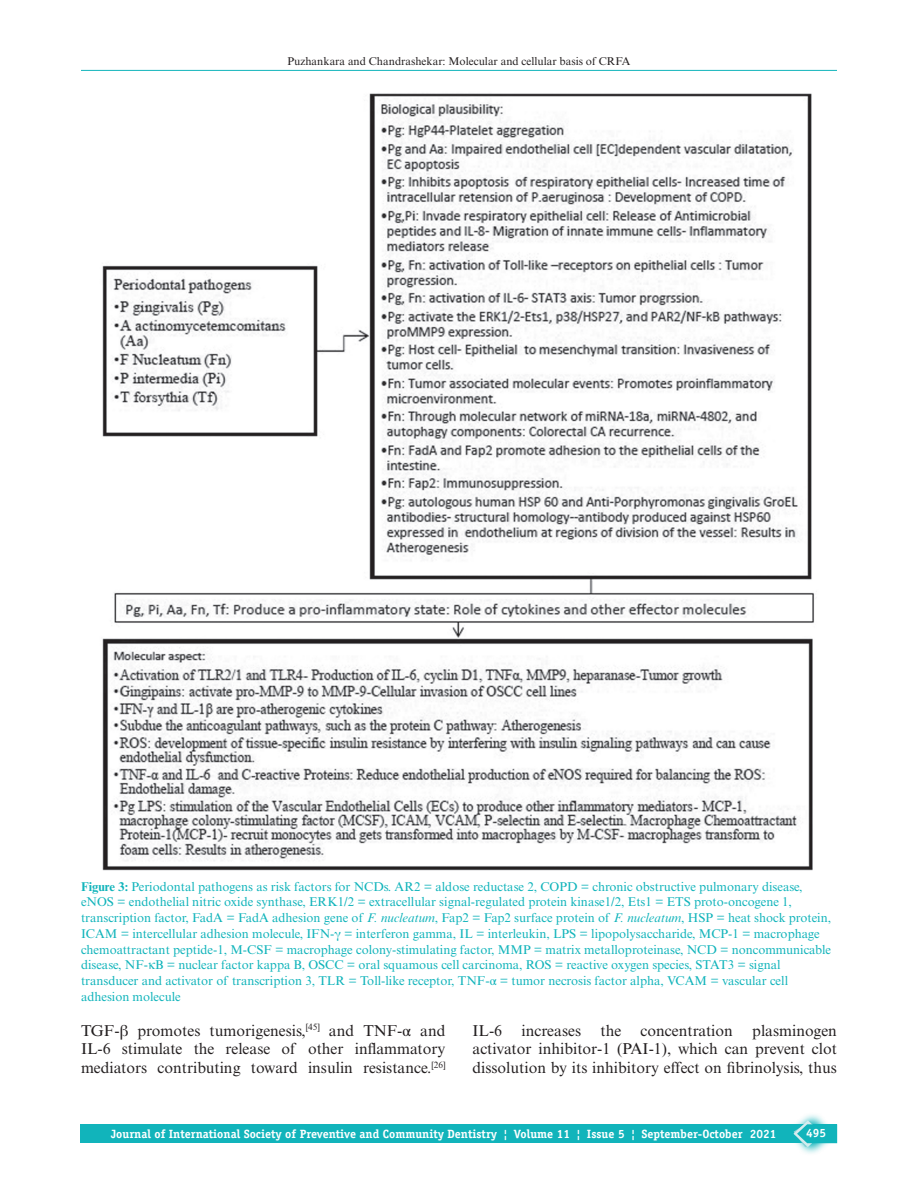
<style>
.page{position:relative;width:918px;height:1188px;background:#fff}
.page>*{position:absolute;margin:0;border:0;box-sizing:border-box;transform-origin:0 0}
.t1{font:15.75px/18.8px "Times New Roman MT Std";color:#231f20;text-align:justify}
.t2{font:12.75px/15.8px "Times New Roman MT Std";color:#11b4bb}
.t3{font:700 12px "Officina Serif Std";color:#fff}
.t4{font:11.25px "Times New Roman MT Std";color:#231f20}
.s1{font-weight:700}
.s2{font-style:italic}
.s3{font-family:"Gandhari Unicode"}
.s4{font-family:"STIX General"}
</style>
<div class="page">
<div style="left:81px;top:1124px;width:756px;height:19px;background:#11b4bb"></div>
<svg style="left:799px;top:1114px;width:25px;height:40px"></svg>
<svg style="left:793px;top:1120px;width:44px;height:27px"></svg>
<hr style="left:81px;top:70px;width:756px;height:1px;background:#11b4bb">
<img style="left:102px;top:93px;width:712px;height:778px">
<p class="t4" style="left:288px;top:54px;width:344px">Puzhankara and Chandrashekar: Molecular and cellular basis of CRFA</p>
<p class="t2" style="left:81px;top:878px;width:752px"><span class="s1">Figure 3:</span> Periodontal pathogens as risk factors for NCDs. AR2 = aldose reductase 2, COPD = chronic obstructive pulmonary disease, eNOS = endothelial nitric oxide synthase, ERK1/2 = extracellular signal‑regulated protein kinase1/2, Ets1 = ETS proto-oncogene 1, transcription factor, FadA = FadA adhesion gene of <span class="s2">F. nucleatum</span>, Fap2 = Fap2 surface protein of <span class="s2">F. nucleatum</span>, HSP = heat shock protein, ICAM = intercellular adhesion molecule, IFN-<span class="s3">γ</span> = interferon gamma, IL = interleukin, LPS = lipopolysaccharide, MCP-1 = macrophage chemoattractant peptide-1, M-CSF = macrophage colony-stimulating factor, MMP = matrix metalloproteinase, NCD = noncommunicable disease, NF-<span class="s3">κ</span>B = nuclear factor kappa B, OSCC = oral squamous cell carcinoma, ROS = reactive oxygen species, STAT3 = signal transducer and activator of transcription 3, TLR = Toll-like receptor, TNF-<span class="s4">α</span> = tumor necrosis factor alpha, VCAM = vascular cell adhesion molecule</p>
<p class="t1" style="left:81px;top:1021px;width:366px">TGF-<span class="s3">β</span> promotes tumorigenesis,<sup>[45]</sup> and TNF-<span class="s4">α</span> and IL-6 stimulate the release of other inflammatory mediators contributing toward insulin resistance.<sup>[26]</sup></p>
<p class="t1" style="left:472px;top:1021px;width:366px">IL-6 increases the concentration plasminogen activator inhibitor-1 (PAI-1), which can prevent clot dissolution by its inhibitory effect on fibrinolysis, thus</p>
<p class="t3" style="left:111px;top:1126px;width:667px">Journal of International Society of Preventive and Community Dentistry ¦ Volume 11 ¦ Issue 5 ¦ September-October 2021</p>
<p class="t3" style="left:806px;top:1126px;width:22px">495</p>
</div>
